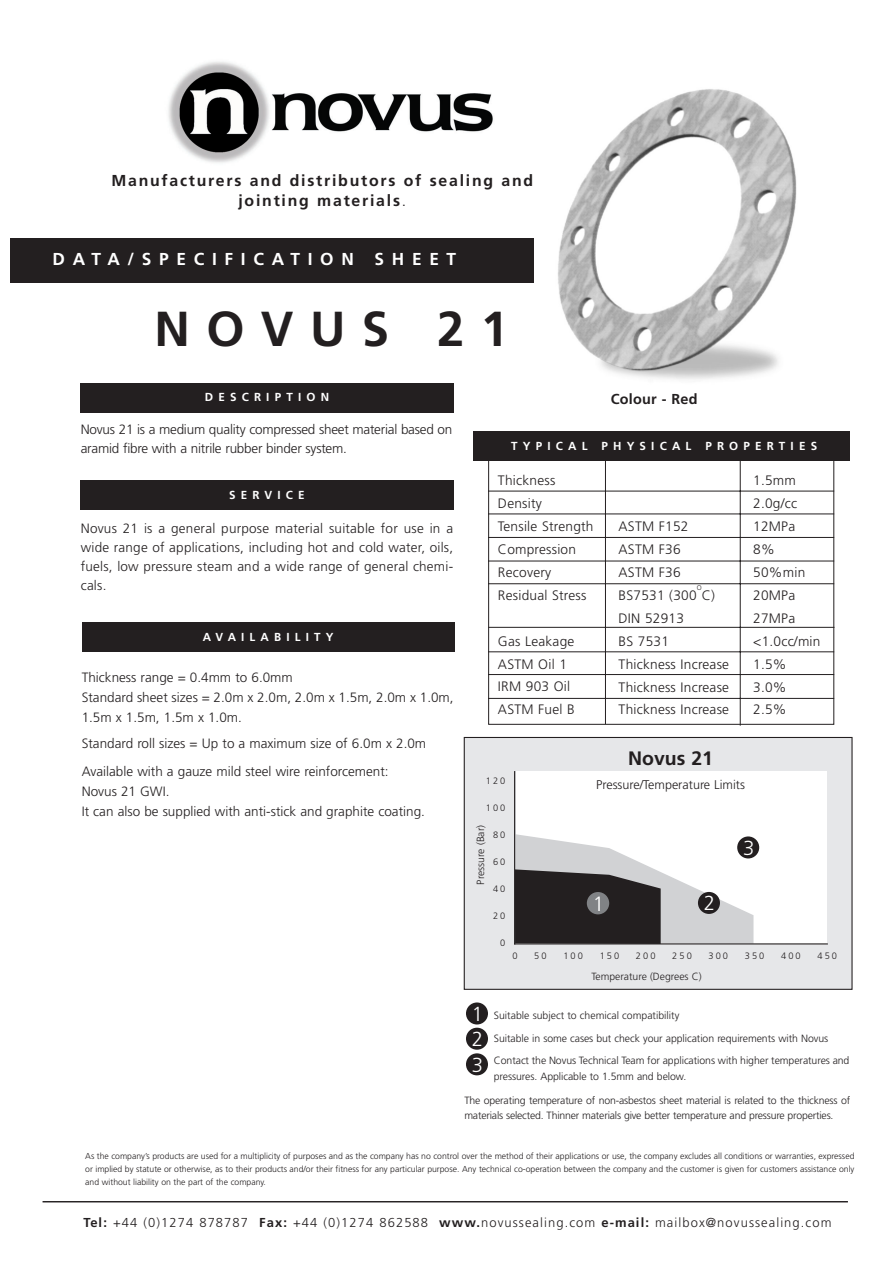
<style>
.page{position:relative;width:893px;height:1262px;background:#fff}
.page>*{position:absolute;margin:0;border:0;box-sizing:border-box;transform-origin:0 0}
.t1{font:700 49.05px "Frutiger";letter-spacing:.335em;color:#231f20}
.t2{font:300 20.7px "Frutiger";color:#fff}
.t3{font:300 20.4px/25.5px "Frutiger";color:#fff;text-align:justify}
.t4{font:700 19.5px "Frutiger";color:#231f20}
.t5{font:700 17.25px "Frutiger";letter-spacing:.445em;color:#fff}
.t6{font:700 15.9px/20.1px "Frutiger";letter-spacing:.11em;color:#231f20;text-align:center}
.t7{font:700 14.4px "Frutiger";letter-spacing:.015em;color:#231f20}
.t8{font:300 13.65px/23px "Frutiger";letter-spacing:.015em;color:#231f20}
.t9{font:300 13.5px/18.8px "Frutiger";color:#231f20}
.t10{font:300 12.9px "Frutiger";letter-spacing:.085em;color:#231f20}
.t11{font:300 12.6px "Frutiger";color:#231f20}
.t12{font:700 11.7px "Frutiger";letter-spacing:.445em;color:#fff}
.t13{font:700 11.55px "Frutiger";letter-spacing:.445em;color:#fff}
.t14{font:300 10.5px/22.4px "Frutiger";letter-spacing:-.005em;color:#231f20}
.t15{font:300 10.35px "Frutiger";color:#231f20}
.t16{font:300 9.3px "Frutiger";letter-spacing:.225em;color:#231f20}
.t17{font:300 8.7px/12.9px "Frutiger";color:#231f20;text-align:justify}
.t18{font:300 6.9px "Frutiger";color:#231f20}
.s1{font-weight:300}
.s2{font-weight:700}
</style>
<div class="page">
<img style="left:558px;top:89px;width:239px;height:291px">
<div style="left:11px;top:238px;width:523px;height:44px;background:#231f20"></div>
<div style="left:80px;top:383px;width:374px;height:30px;background:#231f20"></div>
<div style="left:80px;top:480px;width:374px;height:30px;background:#231f20"></div>
<div style="left:82px;top:622px;width:372px;height:30px;background:#231f20"></div>
<div style="left:472px;top:431px;width:377px;height:30px;background:#231f20"></div>
<hr style="left:605px;top:459px;width:1px;height:265px;background:#231f20">
<hr style="left:739px;top:460px;width:1px;height:265px;background:#231f20">
<hr style="left:488px;top:491px;width:346px;height:1px;background:#231f20">
<hr style="left:488px;top:513px;width:346px;height:1px;background:#231f20">
<hr style="left:488px;top:537px;width:346px;height:1px;background:#231f20">
<hr style="left:488px;top:560px;width:346px;height:1px;background:#231f20">
<hr style="left:488px;top:583px;width:346px;height:1px;background:#231f20">
<hr style="left:488px;top:674px;width:346px;height:1px;background:#231f20">
<hr style="left:488px;top:651px;width:346px;height:1px;background:#231f20">
<hr style="left:488px;top:627px;width:346px;height:1px;background:#231f20">
<hr style="left:488px;top:698px;width:346px;height:1px;background:#231f20">
<hr style="left:43px;top:1201px;width:804px;height:1px;background:#231f20">
<img style="left:168px;top:61px;width:325px;height:102px">
<div style="left:464px;top:737px;width:388px;height:252px;background:#e6e7e9"></div>
<div style="left:463px;top:737px;width:389px;height:252px;border:1px solid #231f20"></div>
<div style="left:515px;top:771px;width:311px;height:173px;background:#fff"></div>
<svg style="left:515px;top:834px;width:238px;height:109px"></svg>
<hr style="left:514px;top:771px;width:1px;height:173px;background:#231f20">
<hr style="left:514px;top:943px;width:313px;height:1px;background:#231f20">
<div style="left:587px;top:892px;width:22px;height:22px;background:#808285;border-radius:50%"></div>
<div style="left:698px;top:892px;width:22px;height:22px;background:#231f20;border-radius:50%"></div>
<div style="left:737px;top:836px;width:22px;height:22px;background:#231f20;border-radius:50%"></div>
<div style="left:466px;top:1002px;width:22px;height:22px;background:#231f20;border-radius:50%"></div>
<div style="left:466px;top:1027px;width:22px;height:22px;background:#231f20;border-radius:50%"></div>
<div style="left:466px;top:1053px;width:22px;height:22px;background:#231f20;border-radius:50%"></div>
<p class="t6" style="left:111px;top:171px;width:423px">Manufacturers and distributors of sealing and jointing materials<span class="s1">.</span></p>
<p class="t5" style="left:53px;top:252px;width:405px">DATA/SPECIFICATION SHEET</p>
<h1 class="t1" style="left:154px;top:309px;width:355px">NOVUS 21</h1>
<p class="t12" style="left:205px;top:392px;width:126px">DESCRIPTION</p>
<p class="t7" style="left:611px;top:393px;width:88px">Colour - Red</p>
<p class="t9" style="left:81px;top:421px;width:373px">Novus 21 is a medium quality compressed sheet material based on aramid fibre with a nitrile rubber binder system.</p>
<p class="t12" style="left:229px;top:490px;width:77px">SERVICE</p>
<p class="t9" style="left:81px;top:520px;width:374px;text-align:justify">Novus 21 is a general purpose material suitable for use in a wide range of applications, including hot and cold water, oils, fuels, low pressure steam and a wide range of general chemi&shy;cals.</p>
<p class="t13" style="left:203px;top:632px;width:132px">AVAILABILITY</p>
<p class="t9" style="left:82px;top:668px;width:373px;line-height:20.1px">Thickness range = 0.4mm to 6.0mm<br>Standard sheet sizes = 2.0m x 2.0m, 2.0m x 1.5m, 2.0m x 1.0m,<br>1.5m x 1.5m, 1.5m x 1.0m.</p>
<p class="t9" style="left:82px;top:731px;width:346px;line-height:27.6px">Standard roll sizes = Up to a maximum size of 6.0m x 2.0m<br>Available with a gauze mild steel wire reinforcement:</p>
<p class="t9" style="left:82px;top:782px;width:345px;line-height:20.1px">Novus 21 GWI.<br>It can also be supplied with anti-stick and graphite coating.</p>
<p class="t12" style="left:511px;top:441px;width:307px">TYPICAL PHYSICAL PROPERTIES</p>
<p class="t8" style="left:498px;top:469px;width:97px">Thickness<br>Density<br>Tensile Strength<br>Compression<br>Recovery<br>Residual Stress</p>
<p class="t8" style="left:498px;top:631px;width:78px;line-height:22.5px">Gas Leakage<br>ASTM Oil 1<br>IRM 903 Oil<br>ASTM Fuel B</p>
<p class="t8" style="left:753px;top:469px;width:69px">1.5mm<br>2.0g/cc<br>12MPa<br>8%<br>50%min<br>20MPa<br>27MPa &lt;1.0cc/min<br>1.5%<br>3.0%<br>2.5%</p>
<p class="t8" style="left:618px;top:515px;width:98px">ASTM F152<br>ASTM F36<br>ASTM F36<br>BS7531 (300 C)</p>
<p class="t18" style="left:696px;top:585px;width:6px">O</p>
<p class="t8" style="left:618px;top:607px;width:112px">DIN 52913<br>BS 7531<br>Thickness Increase<br>Thickness Increase<br>Thickness Increase</p>
<p class="t16" style="left:486px;top:776px;width:21px">120</p>
<p class="t16" style="left:486px;top:803px;width:21px">100</p>
<p class="t16" style="left:493px;top:830px;width:14px">80</p>
<p class="t16" style="left:493px;top:857px;width:14px">60</p>
<p class="t16" style="left:493px;top:884px;width:14px">40</p>
<p class="t16" style="left:493px;top:911px;width:14px">20</p>
<p class="t16" style="left:500px;top:938px;width:7px">0</p>
<p class="t15" style="left:476px;top:884px;width:61px;rotate:-90deg">Pressure (Bar)</p>
<h3 class="t4" style="left:628px;top:750px;width:86px">Novus 21</h3>
<p class="t11" style="left:596px;top:779px;width:150px">Pressure/Temperature Limits</p>
<h2 class="t2" style="left:593px;top:895px;width:13px">1</h2>
<h3 class="t3" style="left:703px;top:891px;width:13px">2</h3>
<h3 class="t3" style="left:743px;top:836px;width:13px">3</h3>
<p class="t16" style="left:512px;top:951px;width:7px">0</p>
<p class="t16" style="left:534px;top:951px;width:14px">50</p>
<p class="t16" style="left:563px;top:951px;width:21px">100</p>
<p class="t16" style="left:599px;top:951px;width:21px">150</p>
<p class="t16" style="left:636px;top:951px;width:21px">200</p>
<p class="t16" style="left:672px;top:951px;width:21px">250</p>
<p class="t16" style="left:708px;top:951px;width:21px">300</p>
<p class="t16" style="left:744px;top:951px;width:21px">350</p>
<p class="t16" style="left:781px;top:951px;width:21px">400</p>
<p class="t16" style="left:817px;top:951px;width:21px">450</p>
<p class="t15" style="left:591px;top:972px;width:112px">Temperature (Degrees C)</p>
<h3 class="t3" style="left:472px;top:1002px;width:13px">1<br>2<br>3</h3>
<p class="t14" style="left:494px;top:1005px;width:357px">Suitable subject to chemical compatibility<br>Suitable in some cases but check your application requirements with Novus<br>Contact the Novus Technical Team for applications with higher temperatures and</p>
<p class="t14" style="left:494px;top:1066px;width:194px">pressures. Applicable to 1.5mm and below.</p>
<p class="t14" style="left:464px;top:1094px;width:387px;line-height:15px">The operating temperature of non-asbestos sheet material is related to the thickness of materials selected. Thinner materials give better temperature and pressure properties.</p>
<p class="t17" style="left:85px;top:1150px;width:770px">As the company’s products are used for a multiplicity of purposes and as the company has no control over the method of their applications or use, the company excludes all conditions or warranties, expressed or implied by statute or otherwise, as to their products and/or their fitness for any particular purpose. Any technical co-operation between the company and the customer is given for customers assistance only and without liability on the part of the company.</p>
<p class="t10" style="left:83px;top:1217px;width:749px"><span class="s2">Tel:</span> +44 (0)1274 878787 <span class="s2">Fax:</span> +44 (0)1274 862588 <span class="s2">www.</span>novussealing.com <span class="s2">e-mail:</span> mailbox@novussealing.com</p>
</div>
